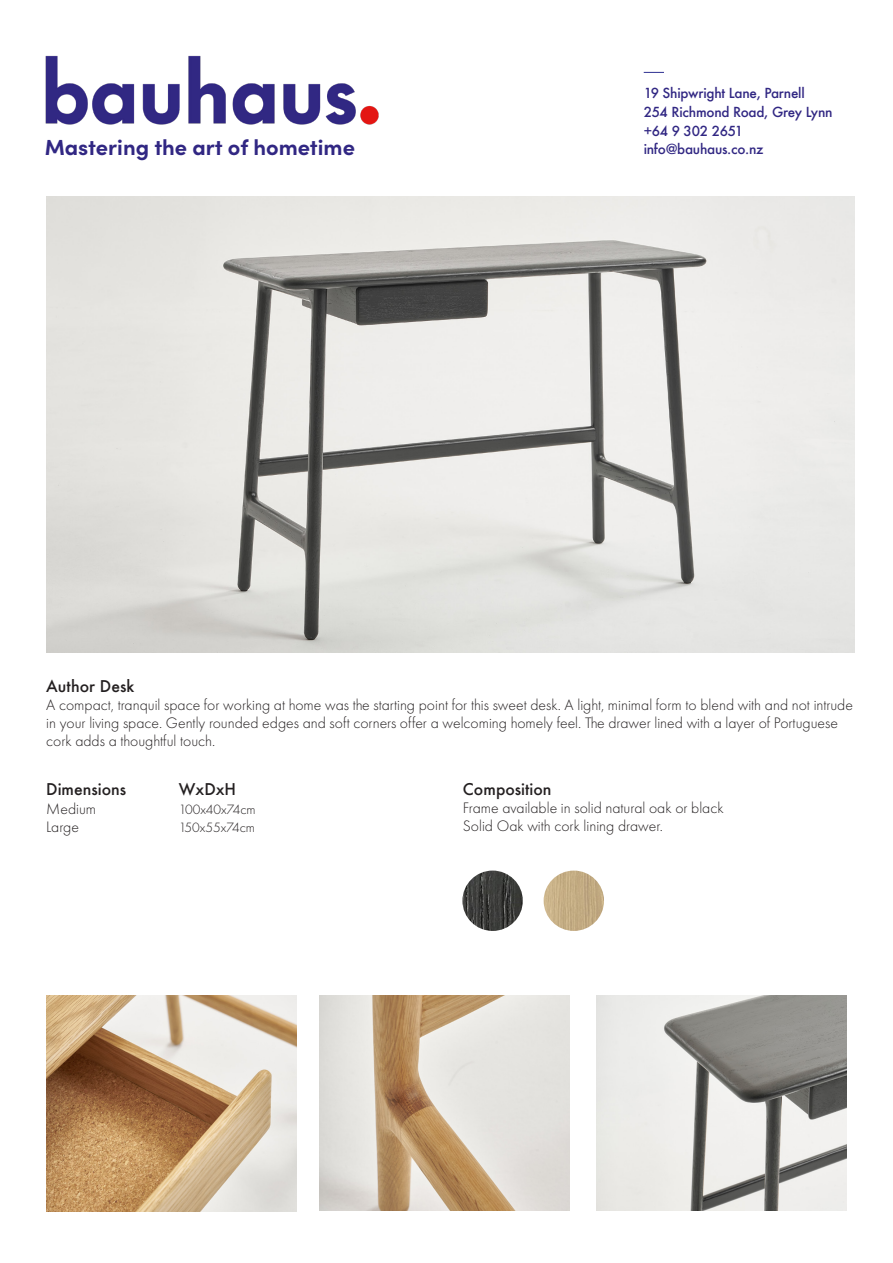
<style>
.page{position:relative;width:893px;height:1263px;background:#fff}
.page>*{position:absolute;margin:0;border:0;box-sizing:border-box;transform-origin:0 0}
.t1{font:700 21.9px "Sofia Pro";color:#312783}
.t2{font:300 15.75px/18px "Futura PT";color:#231f20}
.t3{font:500 15.75px "Futura";color:#231f20}
.t4{font:300 13.95px "Futura PT";color:#231f20}
.Body_Copy{font:500 13.5px "Futura";letter-spacing:-.02em;color:#312783}
</style>
<div class="page">
<svg style="left:644px;top:72px;width:20px;height:1px"></svg>
<img style="left:47px;top:995px;width:249px;height:216px">
<img style="left:597px;top:995px;width:249px;height:216px">
<img style="left:320px;top:995px;width:249px;height:216px">
<img style="left:46px;top:196px;width:808px;height:457px">
<img style="left:45px;top:55px;width:334px;height:70px">
<img style="left:544px;top:870px;width:60px;height:61px;border-radius:30px">
<img style="left:462px;top:870px;width:61px;height:61px;border-radius:30px">
<p class="t1" style="left:45px;top:131px;width:312px">Mastering the art of hometime</p>
<p class="Body_Copy" style="left:644px;top:83px;width:163px">19 Shipwright Lane, Parnell</p>
<p class="Body_Copy" style="left:644px;top:103px;width:190px">254 Richmond Road, Grey Lynn</p>
<p class="Body_Copy" style="left:644px;top:122px;width:101px">+64 9 302 2651</p>
<p class="Body_Copy" style="left:644px;top:140px;width:121px">info@bauhaus.co.nz</p>
<p class="t3" style="left:46px;top:676px;width:90px">Author Desk</p>
<p class="t2" style="left:46px;top:696px;width:808px">A compact, tranquil space for working at home was the starting point for this sweet desk. A light, minimal form to blend with and not intrude in your living space. Gently rounded edges and soft corners offer a welcoming homely feel. The drawer lined with a layer of Portuguese cork adds a thoughtful touch.</p>
<p class="t3" style="left:46px;top:778px;width:81px">Dimensions</p>
<p class="t3" style="left:463px;top:778px;width:90px">Composition</p>
<p class="t2" style="left:463px;top:799px;width:262px">Frame available in solid natural oak or black</p>
<p class="t2" style="left:463px;top:817px;width:202px">Solid Oak with cork lining drawer.</p>
<p class="t3" style="left:179px;top:778px;width:59px">WxDxH</p>
<p class="t2" style="left:46px;top:800px;width:51px">Medium</p>
<p class="t2" style="left:46px;top:818px;width:34px">Large</p>
<p class="t4" style="left:179px;top:802px;width:78px">100x40x74cm</p>
<p class="t4" style="left:179px;top:820px;width:78px">150x55x74cm</p>
</div>
